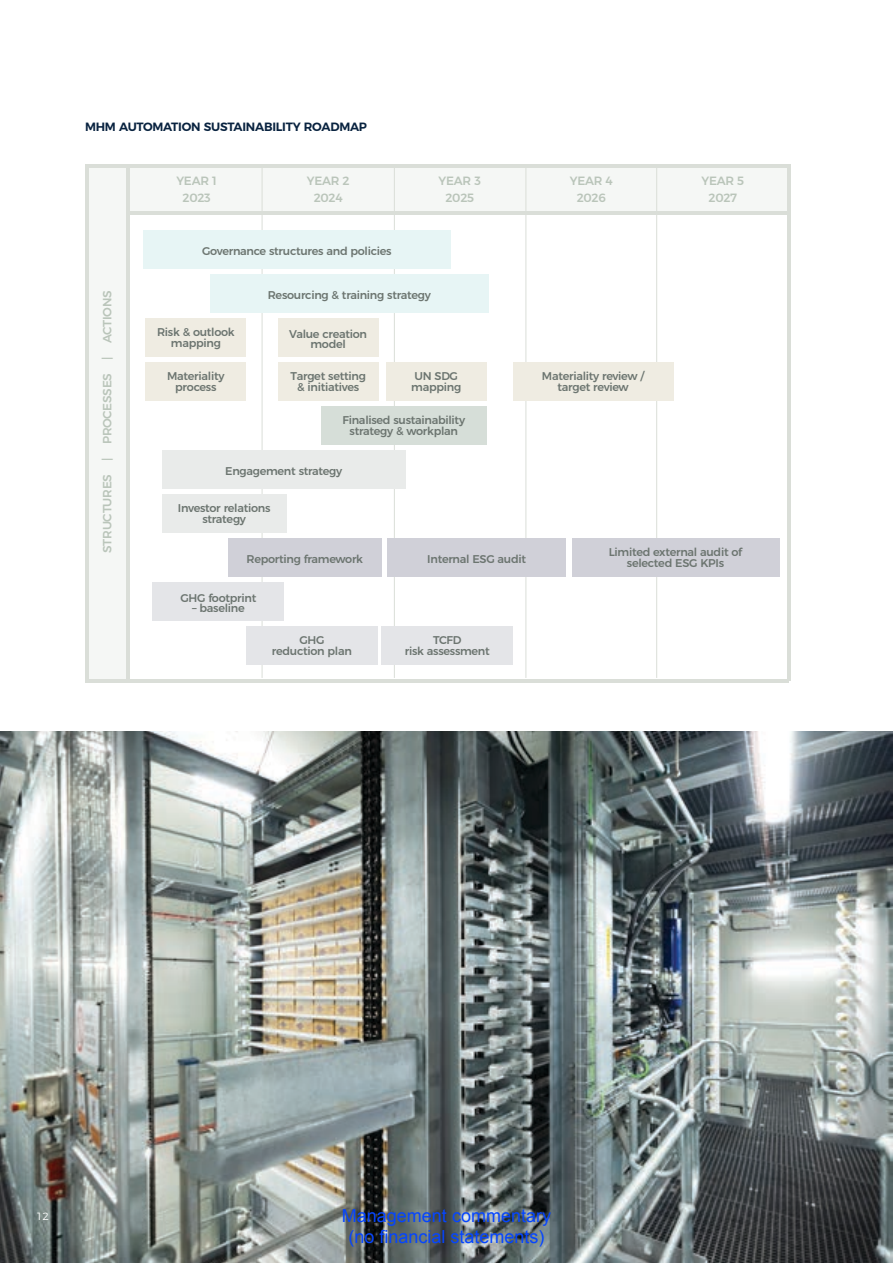
<style>
.page{position:relative;width:893px;height:1263px;background:#fff}
.page>*{position:absolute;margin:0;border:0;box-sizing:border-box;transform-origin:0 0}
.t1{font:18px/21.6px "Arial";color:#0545ff;text-align:center}
.Stand{font:500 12px/16.5px "Montserrat";letter-spacing:-.02em;color:#bac5ba;text-align:center}
.Heading_4___Table_title{font:600 12px "Montserrat";letter-spacing:-.02em;color:#092340}
.Stand-2{font:500 11.25px/10.5px "Montserrat";letter-spacing:-.025em;color:#6c7570;text-align:center}
.t2{font:300 10.5px "Montserrat";color:#fff}
</style>
<div class="page">
<div style="left:129px;top:165px;width:661px;height:50px;background:#f5f7f5"></div>
<div style="left:85px;top:165px;width:44px;height:518px;background:#f5f7f5"></div>
<hr style="left:85px;top:165px;width:704px;height:3px;background:#daded8">
<hr style="left:126px;top:165px;width:3px;height:516px;background:#daded8">
<hr style="left:262px;top:165px;width:1px;height:513px;background:#daded8">
<hr style="left:394px;top:165px;width:1px;height:513px;background:#daded8">
<hr style="left:525px;top:165px;width:1px;height:513px;background:#daded8">
<hr style="left:656px;top:165px;width:1px;height:513px;background:#daded8">
<div style="left:321px;top:407px;width:166px;height:38px;background:#d6ded8"></div>
<div style="left:145px;top:363px;width:101px;height:38px;background:#efece2"></div>
<div style="left:278px;top:363px;width:101px;height:38px;background:#efece2"></div>
<div style="left:386px;top:363px;width:101px;height:38px;background:#efece2"></div>
<div style="left:513px;top:363px;width:160px;height:38px;background:#efece2"></div>
<div style="left:146px;top:319px;width:100px;height:38px;background:#efece2"></div>
<div style="left:278px;top:319px;width:101px;height:38px;background:#efece2"></div>
<div style="left:572px;top:539px;width:207px;height:38px;background:#d0d0d8"></div>
<div style="left:388px;top:539px;width:178px;height:38px;background:#d0d0d8"></div>
<div style="left:228px;top:539px;width:154px;height:38px;background:#d0d0d8"></div>
<div style="left:143px;top:231px;width:308px;height:38px;background:#e7f5f5"></div>
<div style="left:210px;top:275px;width:279px;height:38px;background:#e7f5f5"></div>
<div style="left:162px;top:451px;width:243px;height:38px;background:#e9ebea"></div>
<div style="left:162px;top:495px;width:124px;height:38px;background:#e9ebea"></div>
<div style="left:153px;top:583px;width:131px;height:38px;background:#e4e5e8"></div>
<div style="left:246px;top:627px;width:132px;height:38px;background:#e4e5e8"></div>
<div style="left:382px;top:627px;width:131px;height:38px;background:#e4e5e8"></div>
<hr style="left:85px;top:679px;width:704px;height:4px;background:#daded8">
<hr style="left:126px;top:212px;width:663px;height:3px;background:#daded8">
<hr style="left:787px;top:165px;width:3px;height:516px;background:#daded8">
<hr style="left:85px;top:165px;width:3px;height:516px;background:#daded8">
<img style="left:0;top:731px;width:893px;height:532px">
<p class="Heading_4___Table_title" style="left:85px;top:117px;width:284px">MHM AUTOMATION SUSTAINABILITY ROADMAP</p>
<p class="Stand" style="left:98px;top:553px;width:264px;rotate:-90deg">STRUCTURES | PROCESSES | ACTIONS</p>
<p class="Stand" style="left:176px;top:172px;width:42px">YEAR 1<br>2023</p>
<p class="Stand" style="left:307px;top:172px;width:44px">YEAR 2<br>2024</p>
<p class="Stand" style="left:439px;top:172px;width:44px">YEAR 3<br>2025</p>
<p class="Stand" style="left:570px;top:172px;width:45px">YEAR 4<br>2026</p>
<p class="Stand" style="left:701px;top:172px;width:44px">YEAR 5<br>2027</p>
<p class="Stand-2" style="left:202px;top:245px;width:191px">Governance structures and policies</p>
<p class="Stand-2" style="left:268px;top:289px;width:165px">Resourcing &amp; training strategy</p>
<p class="Stand-2" style="left:157px;top:326px;width:79px">Risk &amp; outlook mapping</p>
<p class="Stand-2" style="left:289px;top:327px;width:79px">Value creation model</p>
<p class="Stand-2" style="left:167px;top:370px;width:59px">Materiality process</p>
<p class="Stand-2" style="left:291px;top:370px;width:77px">Target setting &amp; initiatives</p>
<p class="Stand-2" style="left:411px;top:370px;width:51px;text-align:left">UN SDG mapping</p>
<p class="Stand-2" style="left:542px;top:370px;width:104px">Materiality review / target review</p>
<p class="Stand-2" style="left:342px;top:414px;width:124px">Finalised sustainability strategy &amp; workplan</p>
<p class="Stand-2" style="left:225px;top:465px;width:119px">Engagement strategy</p>
<p class="Stand-2" style="left:178px;top:502px;width:94px">Investor relations strategy</p>
<p class="Stand-2" style="left:247px;top:553px;width:118px">Reporting framework</p>
<p class="Stand-2" style="left:427px;top:553px;width:100px">Internal ESG audit</p>
<p class="Stand-2" style="left:180px;top:591px;width:78px">GHG footprint</p>
<p class="Stand-2" style="left:192px;top:602px;width:54px">– baseline</p>
<p class="Stand-2" style="left:272px;top:634px;width:82px">GHG reduction plan</p>
<p class="Stand-2" style="left:405px;top:634px;width:86px">TCFD<br>risk assessment</p>
<p class="Stand-2" style="left:609px;top:546px;width:135px">Limited external audit of selected ESG KPIs</p>
<p class="t2" style="left:36px;top:1208px;width:14px">12</p>
<h1 class="t1" style="left:342px;top:1205px;width:211px">Management commentary (no financial statements)</h1>
</div>
